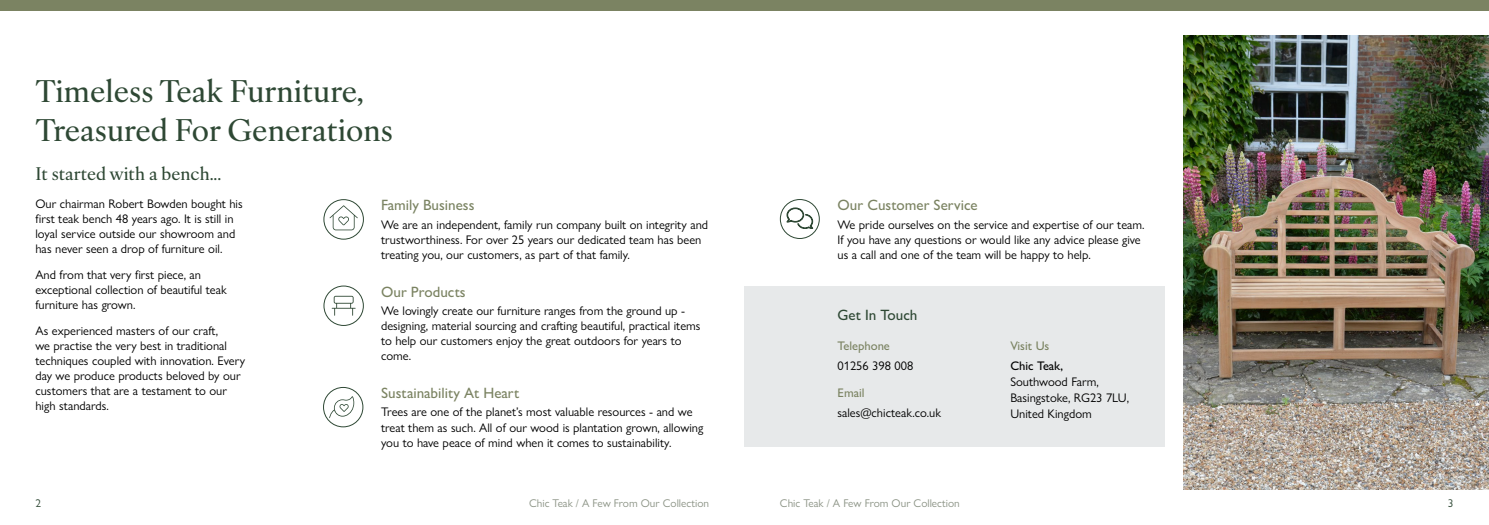
<style>
.page{position:relative;width:1489px;height:525px;background:#fff}
.page>*{position:absolute;margin:0;border:0;box-sizing:border-box;transform-origin:0 0}
.t1{font:500 30px/39.5px "Ivy Ora Text";color:#2e4834}
.t2{font:500 17.5px "Ivy Ora Text";color:#2e4834}
.t3{font:500 15px "Gill Sans Nova";color:#7b8362}
.t4{font:500 15px "Gill Sans Nova";color:#7a8362}
.t5{font:500 15px "Gill Sans Nova";color:#2e4834}
.t6{font:12.5px/15px "Gill Sans Nova";color:#000}
.t7{font:500 12.5px "Gill Sans Nova";color:#7b8362}
.t8{font:500 12.5px "Gill Sans Nova";color:#000}
.t9{font:11.25px "Gill Sans Nova";color:#8b9385}
.t10{font:11.25px "Gill Sans Nova";color:#2e4834}
</style>
<div class="page">
<div style="left:0;top:0;width:744px;height:11px;background:#7b8362"></div>
<svg style="left:329px;top:396px;width:25px;height:22px"></svg>
<div style="left:323px;top:387px;width:40px;height:40px;border:1px solid #2e4834;border-radius:50%"></div>
<img style="left:1183px;top:35px;width:305px;height:454px">
<div style="left:744px;top:286px;width:421px;height:160px;background:#e7e9ea"></div>
<div style="left:744px;top:0;width:744px;height:11px;background:#7b8362"></div>
<div style="left:323px;top:285px;width:41px;height:41px;border:1px solid #2e4834;border-radius:50%"></div>
<div style="left:323px;top:199px;width:41px;height:40px;border:1px solid #2e4834;border-radius:50%"></div>
<svg style="left:329px;top:205px;width:29px;height:25px"></svg>
<div style="left:779px;top:199px;width:40px;height:40px;border:1px solid #2e4834;border-radius:50%"></div>
<svg style="left:786px;top:207px;width:27px;height:22px"></svg>
<svg style="left:332px;top:295px;width:23px;height:20px"></svg>
<h1 class="t1" style="left:35px;top:69px;width:359px">Timeless Teak Furniture,<br>Treasured For Generations</h1>
<h2 class="t2" style="left:35px;top:160px;width:187px">It started with a bench...</h2>
<p class="t6" style="left:35px;top:196px;width:209px">Our chairman Robert Bowden bought his first teak bench 48 years ago. It is still in loyal service outside our showroom and has never seen a drop of furniture oil.</p>
<p class="t6" style="left:35px;top:267px;width:193px">And from that very first piece, an exceptional collection of beautiful teak furniture has grown.</p>
<p class="t6" style="left:35px;top:322px;width:211px">As experienced masters of our craft,<br>we practise the very best in traditional techniques coupled with innovation. Every day we produce products beloved by our customers that are a testament to our high standards.</p>
<p class="t4" style="left:381px;top:196px;width:95px">Family Business</p>
<p class="t6" style="left:381px;top:217px;width:328px">We are an independent, family run company built on integrity and trustworthiness. For over 25 years our dedicated team has been treating you, our customers, as part of that family.</p>
<p class="t3" style="left:381px;top:282px;width:86px">Our Products</p>
<p class="t6" style="left:381px;top:303px;width:321px">We lovingly create our furniture ranges from the ground up - designing, material sourcing and crafting beautiful, practical items to help our customers enjoy the great outdoors for years to come.</p>
<p class="t3" style="left:381px;top:383px;width:140px">Sustainability At Heart</p>
<p class="t6" style="left:381px;top:404px;width:324px">Trees are one of the planet’s most valuable resources - and we treat them as such. All of our wood is plantation grown, allowing you to have peace of mind when it comes to sustainability.</p>
<p class="t3" style="left:837px;top:196px;width:142px">Our Customer Service</p>
<p class="t6" style="left:837px;top:217px;width:308px">We pride ourselves on the service and expertise of our team.<br>If you have any questions or would like any advice please give us a call and one of the team will be happy to help.</p>
<p class="t5" style="left:837px;top:305px;width:81px">Get In Touch</p>
<p class="t7" style="left:837px;top:338px;width:54px">Telephone</p>
<p class="t6" style="left:837px;top:357px;width:77px">01256 398 008</p>
<p class="t7" style="left:837px;top:385px;width:28px">Email</p>
<p class="t6" style="left:837px;top:404px;width:105px">sales@chicteak.co.uk</p>
<p class="t7" style="left:1010px;top:338px;width:41px">Visit Us</p>
<p class="t8" style="left:1010px;top:357px;width:54px">Chic Teak,</p>
<p class="t6" style="left:1010px;top:373px;width:120px;line-height:16.2px">Southwood Farm,<br>Basingstoke, RG23 7LU,<br>United Kingdom</p>
<p class="t10" style="left:35px;top:496px;width:7px">2</p>
<p class="t9" style="left:529px;top:496px;width:181px">Chic Teak / A Few From Our Collection</p>
<p class="t9" style="left:780px;top:496px;width:181px">Chic Teak / A Few From Our Collection</p>
<p class="t10" style="left:1447px;top:496px;width:7px">3</p>
</div>
